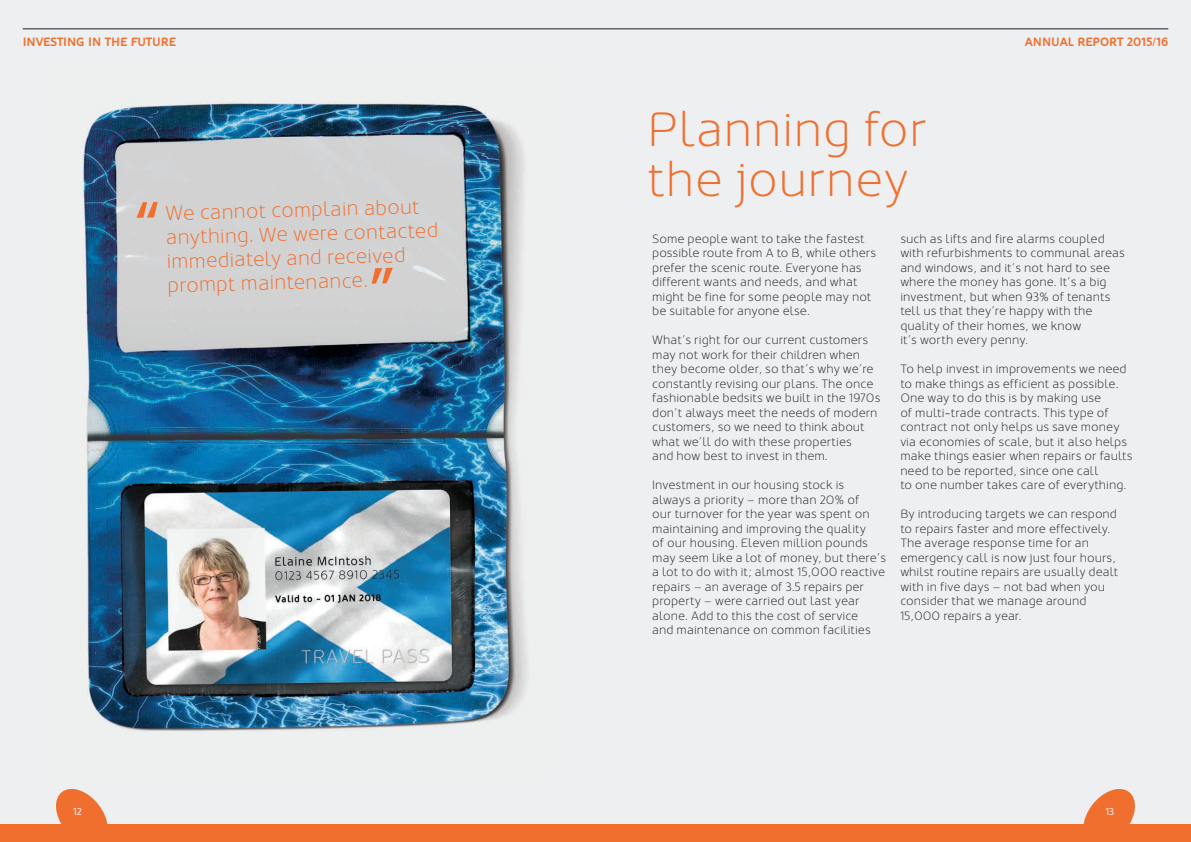
<style>
.page{position:relative;width:1191px;height:842px;background:#edeff0}
.page>*{position:absolute;margin:0;border:0;box-sizing:border-box;transform-origin:0 0}
.t1{font:300 48px/50px "Oblik";color:#f06f2f}
.t2{font:300 20px/24.1px "Oblik";color:#f06f2f}
.t3{font:300 12px/14.5px "Oblik";color:#231f20}
.t4{font:700 12px "Oblik";color:#f06f2f}
.t5{font:10px "Oblik";color:#fff}
</style>
<div class="page">
<img style="left:82px;top:101px;width:445px;height:631px">
<hr style="left:23px;top:29px;width:1145px;height:1px;background:#231f20">
<svg style="left:53px;top:788px;width:55px;height:37px"></svg>
<div style="left:73px;top:808px;width:23px;height:23px;background:#f06f2f"></div>
<div style="left:0;top:825px;width:1191px;height:17px;background:#f06f2f"></div>
<svg style="left:1083px;top:788px;width:54px;height:37px"></svg>
<svg style="left:136px;top:202px;width:22px;height:16px"></svg>
<svg style="left:371px;top:268px;width:22px;height:16px"></svg>
<p class="t4" style="left:23px;top:35px;width:155px">INVESTING IN THE FUTURE</p>
<p class="t4" style="left:1024px;top:35px;width:145px">ANNUAL REPORT 2015/16</p>
<h2 class="t2" style="left:165px;top:200px;width:274px;rotate:-1deg">We cannot complain about anything. We were contacted immediately and received prompt maintenance.</h2>
<p class="t5" style="left:73px;top:806px;width:10px">12</p>
<h1 class="t1" style="left:647px;top:105px;width:281px">Planning for the journey</h1>
<p class="t3" style="left:652px;top:232px;width:225px">Some people want to take the fastest possible route from A to B, while others prefer the scenic route. Everyone has different wants and needs, and what might be fine for some people may not be suitable for anyone else.</p>
<p class="t3" style="left:652px;top:333px;width:230px">What’s right for our current customers may not work for their children when they become older, so that’s why we’re constantly revising our plans. The once fashionable bedsits we built in the 1970s don’t always meet the needs of modern customers, so we need to think about what we’ll do with these properties<br>and how best to invest in them.</p>
<p class="t3" style="left:652px;top:478px;width:235px">Investment in our housing stock is<br>always a priority – more than 20% of<br>our turnover for the year was spent on maintaining and improving the quality<br>of our housing. Eleven million pounds may seem like a lot of money, but there’s a lot to do with it; almost 15,000 reactive repairs – an average of 3.5 repairs per property – were carried out last year alone. Add to this the cost of service<br>and maintenance on common facilities</p>
<p class="t3" style="left:900px;top:231px;width:226px">such as lifts and fire alarms coupled with refurbishments to communal areas and windows, and it’s not hard to see where the money has gone. It’s a big investment, but when 93% of tenants tell us that they’re happy with the quality of their homes, we know<br>it’s worth every penny.</p>
<p class="t3" style="left:900px;top:362px;width:234px">To help invest in improvements we need to make things as efficient as possible.<br>One way to do this is by making use<br>of multi-trade contracts. This type of contract not only helps us save money via economies of scale, but it also helps make things easier when repairs or faults need to be reported, since one call<br>to one number takes care of everything.</p>
<p class="t3" style="left:900px;top:507px;width:219px">By introducing targets we can respond to repairs faster and more effectively.<br>The average response time for an emergency call is now just four hours, whilst routine repairs are usually dealt with in five days – not bad when you consider that we manage around 15,000 repairs a year.</p>
<p class="t5" style="left:1105px;top:806px;width:10px">13</p>
</div>
